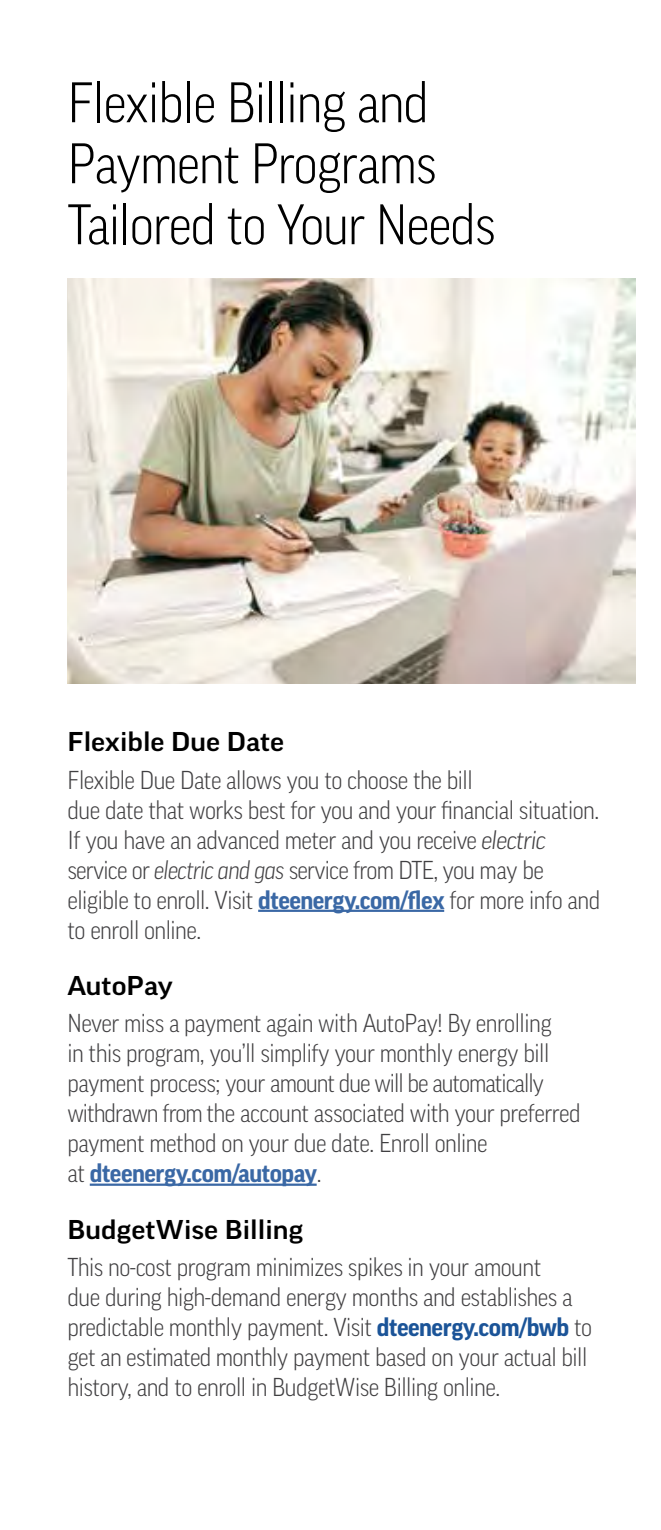
<style>
.page{position:relative;width:661px;height:1530px;background:#fff}
.page>*{position:absolute;margin:0;border:0;box-sizing:border-box;transform-origin:0 0}
.t1{font:300 55px/61px "Good Pro Narr";letter-spacing:-.02em;color:#000}
.t2{font:500 expanded 26.25px "Good Pro";color:#000}
.t3{font:300 25px/30px "Good Pro Narr";letter-spacing:-.02em;color:#414042}
.t4{font:700 25px "Good Pro";letter-spacing:-.02em;color:#3a68a5}
.s1{font-family:"Good Pro";font-style:italic}
.s2{font-style:italic}
.s3{font-family:"Good Pro";font-weight:700;color:#3a68a5}
.s4{font-family:"Good Pro Narr";font-weight:300;color:#414042}
.s5{font-family:"Good Pro";font-weight:700;color:#1b5498}
</style>
<div class="page">
<hr style="left:258px;top:910px;width:186px;height:2px;background:#3a68a5">
<hr style="left:90px;top:1184px;width:226px;height:2px;background:#3a68a5">
<img style="left:67px;top:278px;width:568px;height:406px">
<h1 class="t1" style="left:67px;top:72px;width:430px">Flexible Billing and<br>Payment Programs<br>Tailored to Your Needs</h1>
<p class="t2" style="left:67px;top:727px;width:218px">Flexible Due Date</p>
<p class="t3" style="left:67px;top:765px;width:534px">Flexible Due Date allows you to choose the bill<br>due date that works best for you and your financial situation.<br>If you have an advanced meter and you receive <span class="s1">electric </span>service or <span class="s2">electric and gas</span> service from DTE, you may be eligible to enroll. Visit <span class="s3">dteenergy.com/flex</span> for more info and to enroll online.</p>
<p class="t2" style="left:67px;top:971px;width:107px">AutoPay</p>
<p class="t3" style="left:67px;top:1008px;width:514px">Never miss a payment again with AutoPay! By enrolling<br>in this program, you’ll simplify your monthly energy bill payment process; your amount due will be automatically withdrawn from the account associated with your preferred payment method on your due date. Enroll online</p>
<p class="t4" style="left:67px;top:1159px;width:255px"><span class="s4">at</span> dteenergy.com/autopay<span class="s4">.</span></p>
<p class="t2" style="left:67px;top:1215px;width:237px">BudgetWise Billing</p>
<p class="t3" style="left:67px;top:1252px;width:526px">This no-cost program minimizes spikes in your amount<br>due during high-demand energy months and establishes a predictable monthly payment. Visit <span class="s5">dteenergy.com/bwb</span> to get an estimated monthly payment based on your actual bill history, and to enroll in BudgetWise Billing online.</p>
</div>
